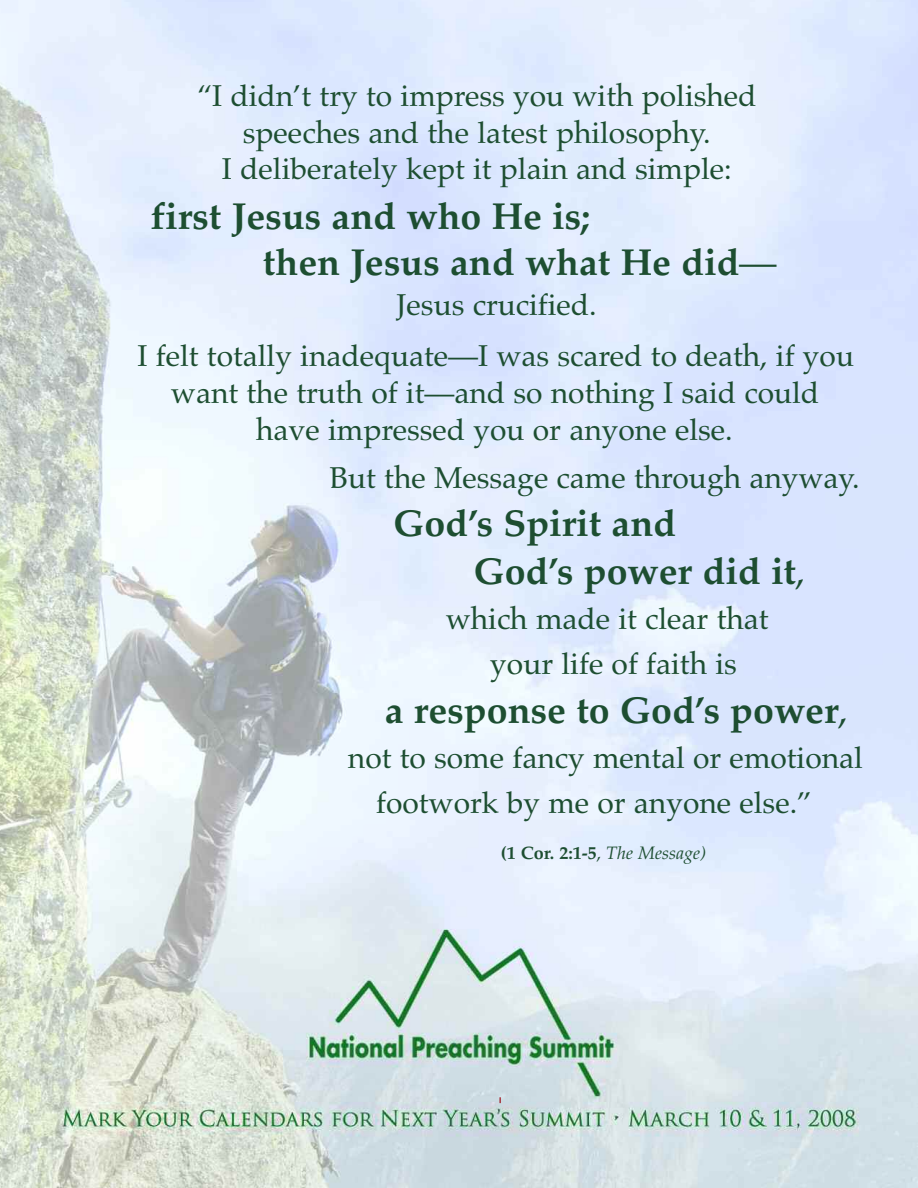
<style>
.page{position:relative;width:918px;height:1188px;background:#fff}
.page>*{position:absolute;margin:0;border:0;box-sizing:border-box;transform-origin:0 0}
.t1{font:700 37.5px/45.8px "Palatino";color:#1d4e31}
.t2{font:30px/36.6px "Palatino";color:#1d4e31;text-align:center}
.t3{font:700 18px "Palatino";color:#1d4e31}
.s1{font-weight:400}
.s2{font-weight:400;font-style:italic}
</style>
<div class="page">
<img style="left:0;top:0;width:918px;height:1188px">
<p class="t2" style="left:197px;top:78px;width:561px">“I didn’t try to impress you with polished speeches and the latest philosophy.<br>I deliberately kept it plain and simple:</p>
<p class="t1" style="left:263px;top:193px;width:515px;text-indent:-112px">first Jesus and who He is;<br>then Jesus and what He did<span class="s1">—</span></p>
<p class="t2" style="left:138px;top:279px;width:718px;line-height:51.6px">Jesus crucified.<br>I felt totally inadequate—I was scared to death, if you</p>
<p class="t2" style="left:171px;top:374px;width:650px">want the truth of it—and so nothing I said could have impressed you or anyone else.</p>
<p class="t2" style="left:330px;top:459px;width:531px">But the Message came through anyway.</p>
<p class="t1" style="left:473px;top:499px;width:333px;line-height:48px;text-indent:-80px">God’s Spirit and<br>God’s power did it<span class="s1">,</span></p>
<p class="t2" style="left:446px;top:596px;width:324px;line-height:45px">which made it clear that your life of faith is</p>
<p class="t1" style="left:385px;top:687px;width:465px">a response to God’s power<span class="s1">,</span></p>
<p class="t2" style="left:376px;top:735px;width:488px;line-height:45px;text-align:left;text-indent:-28px">not to some fancy mental or emotional footwork by me or anyone else.”</p>
<p class="t3" style="left:501px;top:842px;width:207px">(1 Cor. 2:1-5<span class="s1">,</span> <span class="s2">The Message)</span></p>
</div>
